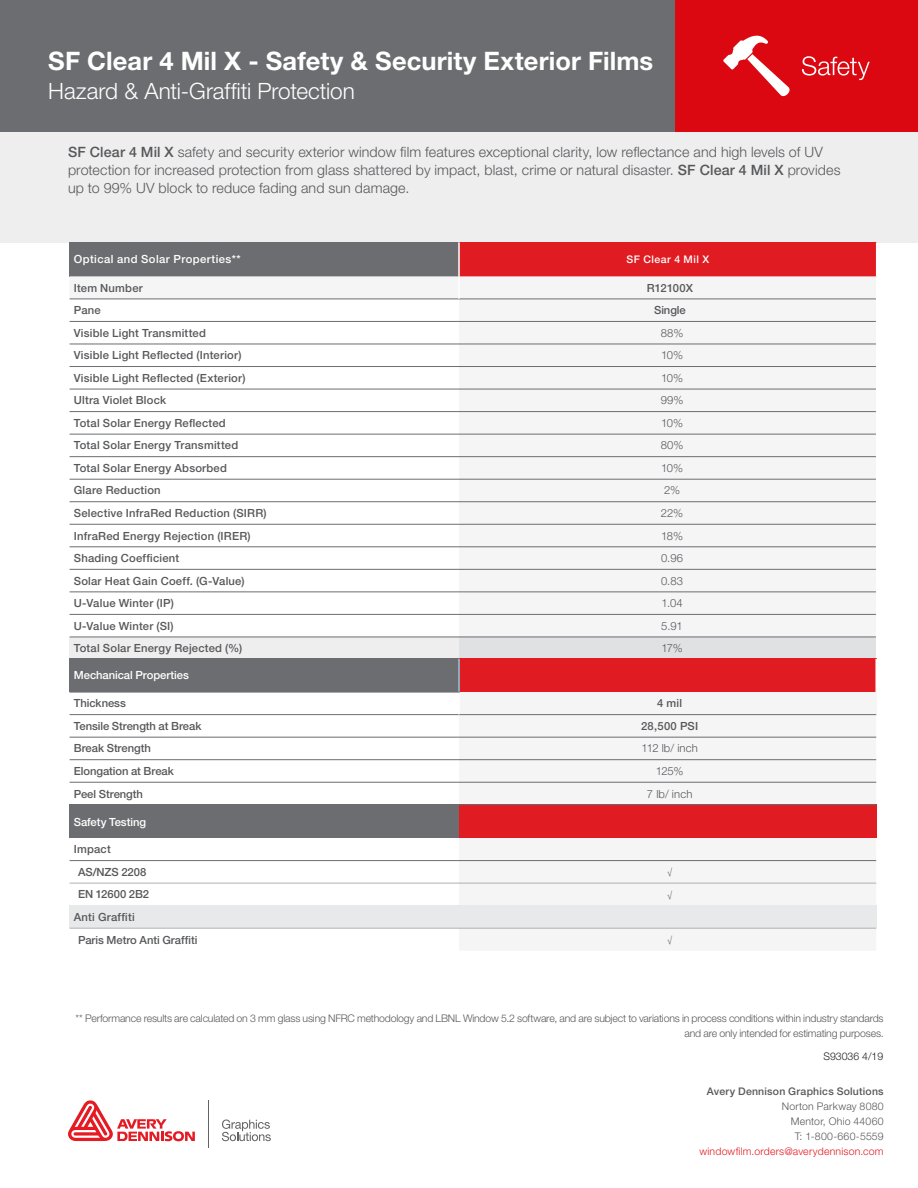
<style>
.page{position:relative;width:918px;height:1188px;background:#fff}
.page>*{position:absolute;margin:0;border:0;box-sizing:border-box;transform-origin:0 0}
.bullets{font:700 25.5px "Helvetica Neue LT Std";letter-spacing:.005em;color:#fff}
.bullets-2{font:300 22.5px "Helvetica Neue LT Std";letter-spacing:-.005em;color:#fff}
.t1{font:300 14.25px/18px "Helvetica Neue LT Std";letter-spacing:.01em;color:#57585a}
.No_Spacing{font:500 11.25px "Helvetica Neue LT Std";letter-spacing:.015em;color:#57585a}
.No_Spacing-2{font:500 11.25px "Helvetica Neue LT Std";letter-spacing:-.005em;color:#57585a}
.Heading_9{font:300 11.25px "Helvetica Neue LT Std";letter-spacing:.015em;color:#57585a}
.No_Spacing-3{font:500 11.25px "Helvetica Neue LT Std";color:#fff}
.No_Spacing-4{font:500 11.25px "Helvetica Neue LT Std";letter-spacing:.04em;color:#fff}
.Heading_9-2{font:500 11.25px "Helvetica Neue LT Std";letter-spacing:.01em;color:#57585a}
.No_Spacing-5{font:500 11.25px "Helvetica Neue LT Std";letter-spacing:-.01em;color:#57585a}
.Heading_9-3{font:300 10.5px/15px "Helvetica Neue LT Std";letter-spacing:-.015em;color:#57585a;text-align:right}
.Heading_9-4{font:300 10.5px/15px "Helvetica Neue LT Std";letter-spacing:.02em;color:#57585a;text-align:center}
.Heading_9-5{font:300 10.5px "Helvetica Neue LT Std";letter-spacing:.02em;color:#e51a23}
.Heading_9-6{font:500 10.5px "Helvetica Neue LT Std";letter-spacing:.02em;color:#57585a}
.t2{font:500 10.5px "Helvetica Neue LT Std";letter-spacing:.045em;color:#fff}
.t3{font:300 10.5px "Helvetica Neue LT Std";color:#231f20}
.Heading_9-7{font:300 9px "Helvetica Neue LT Std";color:#57585a}
.s1{font-weight:500}
</style>
<div class="page">
<div style="left:0;top:132px;width:918px;height:110px;background:#eeeeef"></div>
<div style="left:0;top:0;width:749px;height:132px;background:#6c6d70"></div>
<hr style="left:209px;top:1100px;width:1px;height:48px;background:#636366">
<svg style="left:68px;top:1100px;width:127px;height:41px"></svg>
<svg style="left:222px;top:1120px;width:49px;height:21px"></svg>
<div style="left:675px;top:0;width:243px;height:132px;background:#db0812"></div>
<svg style="left:723px;top:35px;width:67px;height:62px"></svg>
<svg style="left:802px;top:56px;width:68px;height:24px"></svg>
<div style="left:70px;top:242px;width:389px;height:34px;background:#6c6d70"></div>
<div style="left:459px;top:242px;width:418px;height:34px;background:#e11b22"></div>
<hr style="left:458px;top:242px;width:2px;height:34px;background:#fff">
<hr style="left:876px;top:242px;width:1px;height:34px;background:#fff">
<svg style="left:70px;top:276px;width:807px;height:383px"></svg>
<div style="left:70px;top:659px;width:389px;height:33px;background:#6c6d70"></div>
<div style="left:459px;top:659px;width:417px;height:33px;background:#e11b22"></div>
<div style="left:459px;top:692px;width:417px;height:23px;background:#f5f5f6"></div>
<div style="left:459px;top:715px;width:417px;height:191px;background:#f5f5f6"></div>
<div style="left:70px;top:805px;width:389px;height:33px;background:#6c6d70"></div>
<div style="left:459px;top:805px;width:417px;height:33px;background:#e11b22"></div>
<div style="left:70px;top:906px;width:389px;height:22px;background:#e8e9ea"></div>
<div style="left:459px;top:906px;width:417px;height:22px;background:#e8e9ea"></div>
<hr style="left:70px;top:714px;width:389px;height:1px;background:#6c6d70">
<hr style="left:459px;top:714px;width:417px;height:1px;background:#6c6d70">
<hr style="left:459px;top:737px;width:417px;height:1px;background:#6c6d70">
<hr style="left:70px;top:759px;width:389px;height:1px;background:#6c6d70">
<hr style="left:459px;top:759px;width:417px;height:1px;background:#6c6d70">
<hr style="left:459px;top:782px;width:417px;height:1px;background:#6c6d70">
<hr style="left:459px;top:805px;width:417px;height:1px;background:#6c6d70">
<hr style="left:70px;top:860px;width:389px;height:1px;background:#6c6d70">
<hr style="left:459px;top:860px;width:417px;height:1px;background:#6c6d70">
<hr style="left:70px;top:737px;width:389px;height:1px;background:#6c6d70">
<hr style="left:70px;top:782px;width:389px;height:1px;background:#6c6d70">
<hr style="left:458px;top:659px;width:2px;height:33px;background:#87cbe1">
<hr style="left:458px;top:692px;width:2px;height:22px;background:#fff">
<hr style="left:70px;top:692px;width:390px;height:1px;background:#6c6d70">
<hr style="left:875px;top:659px;width:2px;height:33px;background:#fff">
<hr style="left:70px;top:883px;width:389px;height:1px;background:#afb0b4">
<hr style="left:459px;top:883px;width:417px;height:1px;background:#afb0b4">
<hr style="left:70px;top:928px;width:389px;height:1px;background:#afb0b4">
<hr style="left:459px;top:928px;width:417px;height:1px;background:#afb0b4">
<p class="bullets" style="left:48px;top:45px;width:607px">SF Clear 4 Mil X - Safety &amp; Security Exterior Films</p>
<p class="bullets-2" style="left:48px;top:78px;width:308px">Hazard &amp; Anti-Graffiti Protection</p>
<p class="t1" style="left:68px;top:143px;width:774px"><span class="s1">SF Clear 4 Mil X</span> safety and security exterior window film features exceptional clarity, low reflectance and high levels of UV protection for increased protection from glass shattered by impact, blast, crime or natural disaster. <span class="s1">SF Clear 4 Mil X</span> provides up to 99% UV block to reduce fading and sun damage.</p>
<p class="No_Spacing-4" style="left:74px;top:253px;width:168px">Optical and Solar Properties**</p>
<p class="t2" style="left:626px;top:253px;width:84px">SF Clear 4 Mil X</p>
<p class="No_Spacing" style="left:74px;top:281px;width:71px">Item Number</p>
<p class="Heading_9-2" style="left:647px;top:281px;width:48px">R12100X</p>
<p class="No_Spacing" style="left:74px;top:303px;width:29px">Pane</p>
<p class="Heading_9-2" style="left:654px;top:303px;width:33px">Single</p>
<p class="No_Spacing" style="left:74px;top:326px;width:134px">Visible Light Transmitted</p>
<p class="Heading_9" style="left:661px;top:326px;width:24px">88%</p>
<p class="No_Spacing" style="left:74px;top:349px;width:169px">Visible Light Reflected (Interior(</p>
<p class="Heading_9" style="left:661px;top:348px;width:24px">10%</p>
<p class="No_Spacing" style="left:74px;top:371px;width:173px">Visible Light Reflected (Exterior(</p>
<p class="Heading_9" style="left:661px;top:371px;width:24px">10%</p>
<p class="No_Spacing" style="left:74px;top:394px;width:94px">Ultra Violet Block</p>
<p class="Heading_9" style="left:661px;top:393px;width:24px">99%</p>
<p class="No_Spacing" style="left:74px;top:416px;width:153px">Total Solar Energy Reflected</p>
<p class="Heading_9" style="left:661px;top:416px;width:24px">10%</p>
<p class="No_Spacing" style="left:74px;top:439px;width:166px">Total Solar Energy Transmitted</p>
<p class="Heading_9" style="left:661px;top:439px;width:24px">80%</p>
<p class="No_Spacing" style="left:74px;top:461px;width:155px">Total Solar Energy Absorbed</p>
<p class="Heading_9" style="left:661px;top:461px;width:24px">10%</p>
<p class="No_Spacing" style="left:74px;top:484px;width:88px">Glare Reduction</p>
<p class="Heading_9" style="left:664px;top:484px;width:18px">2%</p>
<p class="No_Spacing" style="left:74px;top:506px;width:194px">Selective InfraRed Reduction (SIRR(</p>
<p class="Heading_9" style="left:661px;top:506px;width:24px">22%</p>
<p class="No_Spacing" style="left:74px;top:529px;width:178px">InfraRed Energy Rejection (IRER(</p>
<p class="Heading_9" style="left:661px;top:529px;width:23px">18%</p>
<p class="No_Spacing" style="left:74px;top:551px;width:107px">Shading Coefficient</p>
<p class="Heading_9" style="left:661px;top:551px;width:24px">0.96</p>
<p class="No_Spacing" style="left:74px;top:574px;width:172px">Solar Heat Gain Coeff G(. -Value(</p>
<p class="Heading_9" style="left:661px;top:574px;width:24px">0.83</p>
<p class="No_Spacing" style="left:74px;top:596px;width:102px">U-Value Winter (IP(</p>
<p class="Heading_9" style="left:661px;top:596px;width:23px">1.04</p>
<p class="No_Spacing" style="left:74px;top:619px;width:101px">U-Value Winter (SI(</p>
<p class="Heading_9" style="left:661px;top:619px;width:23px">5.91</p>
<p class="No_Spacing" style="left:74px;top:642px;width:170px">Total Solar Energy Rejected %) (</p>
<p class="No_Spacing-3" style="left:74px;top:669px;width:117px">Mechanical Properties</p>
<p class="Heading_9" style="left:661px;top:641px;width:23px">17%</p>
<p class="No_Spacing-2" style="left:74px;top:697px;width:54px">Thickness</p>
<p class="Heading_9-2" style="left:657px;top:697px;width:26px">4 mil</p>
<p class="No_Spacing-2" style="left:74px;top:719px;width:129px">Tensile Strength at Break</p>
<p class="Heading_9-2" style="left:641px;top:719px;width:59px">28,500 PSI</p>
<p class="No_Spacing-2" style="left:74px;top:742px;width:79px">Break Strength</p>
<p class="Heading_9" style="left:642px;top:742px;width:58px">112 lb/ inch</p>
<p class="No_Spacing-2" style="left:74px;top:764px;width:102px">Elongation at Break</p>
<p class="Heading_9" style="left:656px;top:764px;width:29px">125%</p>
<p class="No_Spacing-2" style="left:74px;top:787px;width:71px">Peel Strength</p>
<p class="No_Spacing-3" style="left:74px;top:815px;width:74px">Safety Testing</p>
<p class="No_Spacing" style="left:74px;top:843px;width:39px">Impact</p>
<p class="Heading_9" style="left:647px;top:787px;width:47px">lb7 / inch</p>
<p class="No_Spacing-5" style="left:78px;top:865px;width:70px">AS/NZS 2208</p>
<p class="Heading_9-7" style="left:667px;top:866px;width:7px">√</p>
<p class="No_Spacing" style="left:78px;top:888px;width:73px">EN 12600 B2 2</p>
<p class="No_Spacing" style="left:74px;top:910px;width:62px">Anti Graffiti</p>
<p class="Heading_9-7" style="left:667px;top:889px;width:7px">√</p>
<p class="No_Spacing-2" style="left:78px;top:933px;width:121px">Paris Metro Anti Graffiti</p>
<p class="Heading_9-7" style="left:667px;top:934px;width:7px">√</p>
<p class="Heading_9-3" style="left:76px;top:1011px;width:810px">** Performance results are calculated on 3 mm glass using NFRC methodology and LBNL Window 5.2 software, and are subject to variations in process conditions within industry standards and are only intended for estimating purposes.</p>
<p class="t3" style="left:823px;top:1050px;width:61px">S93036 4/19</p>
<p class="Heading_9-6" style="left:707px;top:1085px;width:178px">Avery Dennison Graphics Solutions</p>
<p class="Heading_9-4" style="left:782px;top:1099px;width:103px">Norton Parkway 8080</p>
<p class="Heading_9-4" style="left:791px;top:1114px;width:94px">Mentor, Ohio 44060 :T 1-800-660-5559</p>
<p class="Heading_9-5" style="left:700px;top:1145px;width:186px">windowfilm.orders@averydennison.com</p>
</div>
